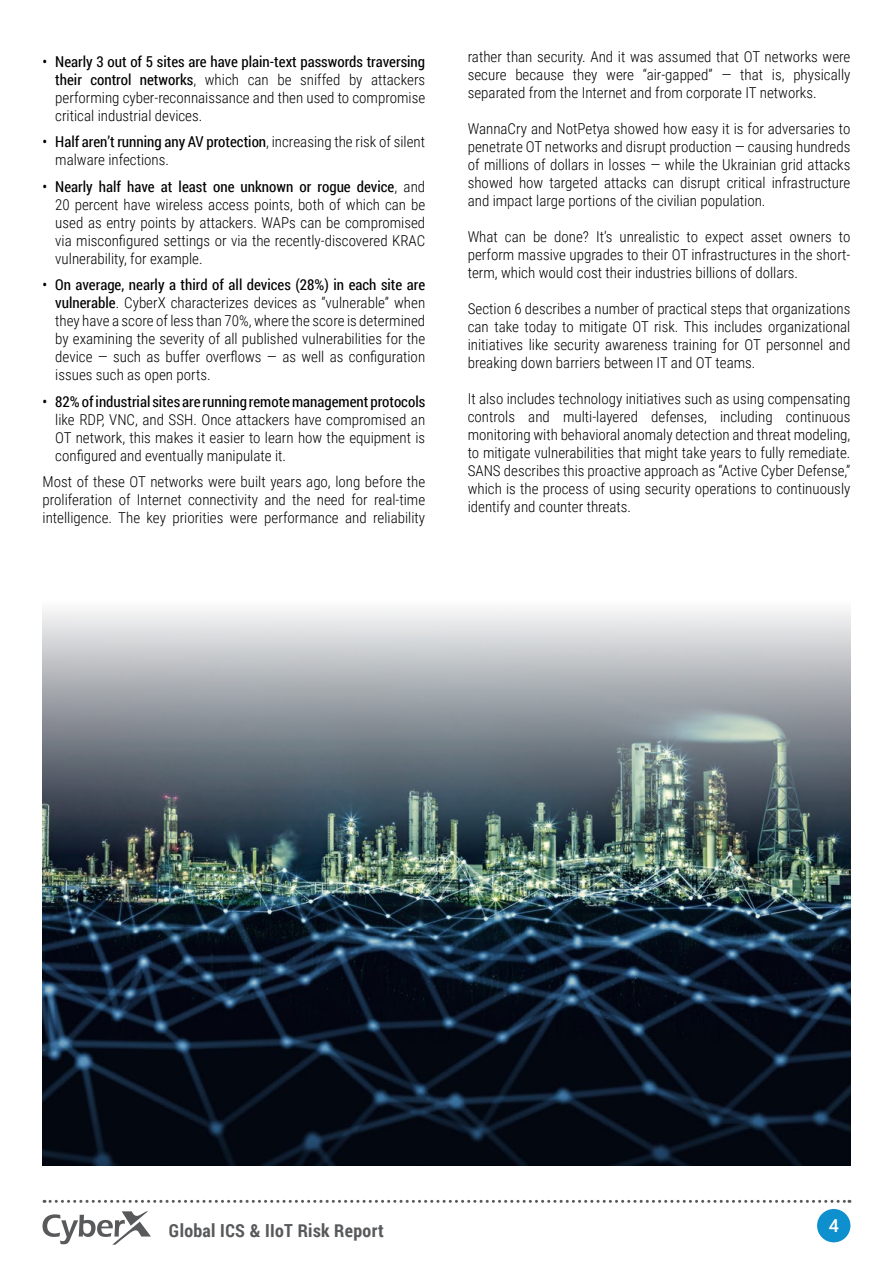
<style>
.page{position:relative;width:893px;height:1263px;background:#fff}
.page>*{position:absolute;margin:0;border:0;box-sizing:border-box;transform-origin:0 0}
.t1{font:700 18px "Roboto Condensed";letter-spacing:.02em;color:#58595b}
.t2{font:500 18px "Roboto";color:#fff}
.t3{font:300 15px/18px "Roboto Condensed";color:#000;text-align:justify}
.t4{font:15px/26.5px "Roboto Condensed";color:#000}
.s1{font-weight:300}
.s2{font-weight:400}
</style>
<div class="page">
<svg style="left:43px;top:1211px;width:108px;height:34px"></svg>
<svg style="left:44px;top:1200px;width:806px;height:3px"></svg>
<div style="left:817px;top:1209px;width:33px;height:33px;background:#0e8fce;border-radius:50%"></div>
<img style="left:43px;top:610px;width:807px;height:555px">
<p class="t4" style="left:43px;top:48px;width:6px">•</p>
<p class="t4" style="left:43px;top:128px;width:6px">•</p>
<p class="t4" style="left:43px;top:173px;width:6px">•</p>
<p class="t4" style="left:43px;top:271px;width:6px">•</p>
<p class="t4" style="left:43px;top:388px;width:6px">•</p>
<p class="t4" style="left:55px;top:48px;width:371px">Nearly 3 out of 5 sites are have plain-text passwords traversing</p>
<p class="t4" style="left:55px;top:66px;width:28px">their</p>
<p class="t3" style="left:55px;top:88px;width:371px">performing cyber-reconnaissance and then used to compromise critical industrial devices.</p>
<p class="t4" style="left:55px;top:128px;width:371px">Half aren t’ running any AV protection<span class="s1">, increasing the risk of silent</span></p>
<p class="t4" style="left:90px;top:66px;width:43px">control</p>
<p class="t4" style="left:140px;top:66px;width:58px">networks<span class="s1">,</span></p>
<p class="t3" style="left:300px;top:70px;width:42px">sniffed</p>
<p class="t3" style="left:205px;top:70px;width:36px">which</p>
<p class="t3" style="left:277px;top:70px;width:16px">be</p>
<p class="t3" style="left:349px;top:70px;width:15px">by</p>
<p class="t3" style="left:371px;top:70px;width:56px">attackers</p>
<p class="t3" style="left:248px;top:70px;width:23px">can</p>
<p class="t4" style="left:55px;top:146px;width:371px"><span class="s1">malware infections.<br></span>Nearly half have at least one unknown or rogue device<span class="s1">, and</span></p>
<p class="t3" style="left:55px;top:195px;width:371px">20 percent have wireless access points, both of which can be used as entry points by attackers. WAPs can be compromised via misconfigured settings or via the recently-discovered KRAC vulnerability, for example.</p>
<p class="t4" style="left:55px;top:271px;width:371px">On average, nearly a third of all devices (28%) in each site are</p>
<p class="t3" style="left:55px;top:293px;width:371px"><span class="s2">vulnerable</span>. CyberX characterizes devices as “vulnerable” when they have a score of less than 70%, where the score is determined by examining the severity of all published vulnerabilities for the device — such as buffer overflows — as well as configuration issues such as open ports.</p>
<p class="t4" style="left:55px;top:388px;width:371px">82%ofindustrialsitesarerunningremotemanagementprotocols</p>
<p class="t3" style="left:55px;top:410px;width:371px;text-align:left">like RDP<br>OT network, this makes it easier to learn how the equipment is configured and eventually manipulate .i t</p>
<p class="t3" style="left:43px;top:472px;width:384px">Most of these OT networks were built years ago, long before the proliferation of Internet connectivity and the need for real-time intelligence. The key priorities were performance and reliability</p>
<p class="t3" style="left:102px;top:410px;width:325px">, VNC, and SSH. Once attackers have compromised an</p>
<p class="t3" style="left:468px;top:47px;width:384px;text-align:right">rather than security. And it was assumed that OT networks were physically</p>
<p class="t3" style="left:643px;top:65px;width:90px">“air-gapped” —</p>
<p class="t3" style="left:515px;top:65px;width:50px">because</p>
<p class="t3" style="left:573px;top:65px;width:26px">they</p>
<p class="t3" style="left:740px;top:65px;width:24px">that</p>
<p class="t3" style="left:772px;top:65px;width:14px">is,</p>
<p class="t3" style="left:468px;top:65px;width:350px">secure<br>separated from the Internet and from corporate IT networks.</p>
<p class="t3" style="left:468px;top:119px;width:384px">WannaCry and NotPetya showed how easy isit for adversaries to penetrate OT networks and disrupt production — causing hundreds of millions of dollars in losses — while the Ukrainian grid attacks showed how targeted attacks can disrupt critical infrastructure and impact large portions of the civilian population.</p>
<p class="t3" style="left:839px;top:227px;width:13px">to</p>
<p class="t3" style="left:606px;top:65px;width:29px">were</p>
<p class="t3" style="left:468px;top:227px;width:32px">What</p>
<p class="t3" style="left:468px;top:263px;width:332px">term, which would cost their industries billions of dollars.</p>
<p class="t3" style="left:533px;top:227px;width:16px">be</p>
<p class="t3" style="left:554px;top:227px;width:36px">done?</p>
<p class="t3" style="left:596px;top:227px;width:18px">s’I t</p>
<p class="t3" style="left:619px;top:227px;width:62px">unrealistic</p>
<p class="t3" style="left:687px;top:227px;width:13px">to</p>
<p class="t3" style="left:705px;top:227px;width:40px">expect</p>
<p class="t3" style="left:751px;top:227px;width:33px">asset</p>
<p class="t3" style="left:505px;top:227px;width:23px">can</p>
<p class="t3" style="left:789px;top:227px;width:44px">owners</p>
<p class="t3" style="left:468px;top:245px;width:384px">perform massive upgrades to their OT infrastructures in the short-</p>
<p class="t3" style="left:468px;top:299px;width:384px">Section 6 describes a number of practical steps that organizations can take today to mitigate OT risk. This includes organizational initiatives like security awareness training for OT personnel and breaking down barriers between IT and OT teams.</p>
<p class="t3" style="left:468px;top:389px;width:384px;text-align:right">It also includes technology initiatives such as using compensating continuous</p>
<p class="t3" style="left:651px;top:407px;width:57px">defenses,</p>
<p class="t3" style="left:468px;top:407px;width:384px;text-align:left">controls<br>monitoring with behavioral anomaly detection and threat modeling, to mitigate vulnerabilities that might take years to fully remediate.<br>SANS describes this proactive approach as “Active Cyber Defense“, which is the process of using security operations to continuously identify and counter threats.</p>
<p class="t3" style="left:528px;top:407px;width:23px">and</p>
<p class="t3" style="left:563px;top:407px;width:76px">multi-layered</p>
<p class="t3" style="left:720px;top:407px;width:54px">including</p>
<p class="t1" style="left:169px;top:1218px;width:216px">Global ICS &amp; IIoT Risk Report</p>
<p class="t2" style="left:829px;top:1212px;width:12px">4</p>
</div>
